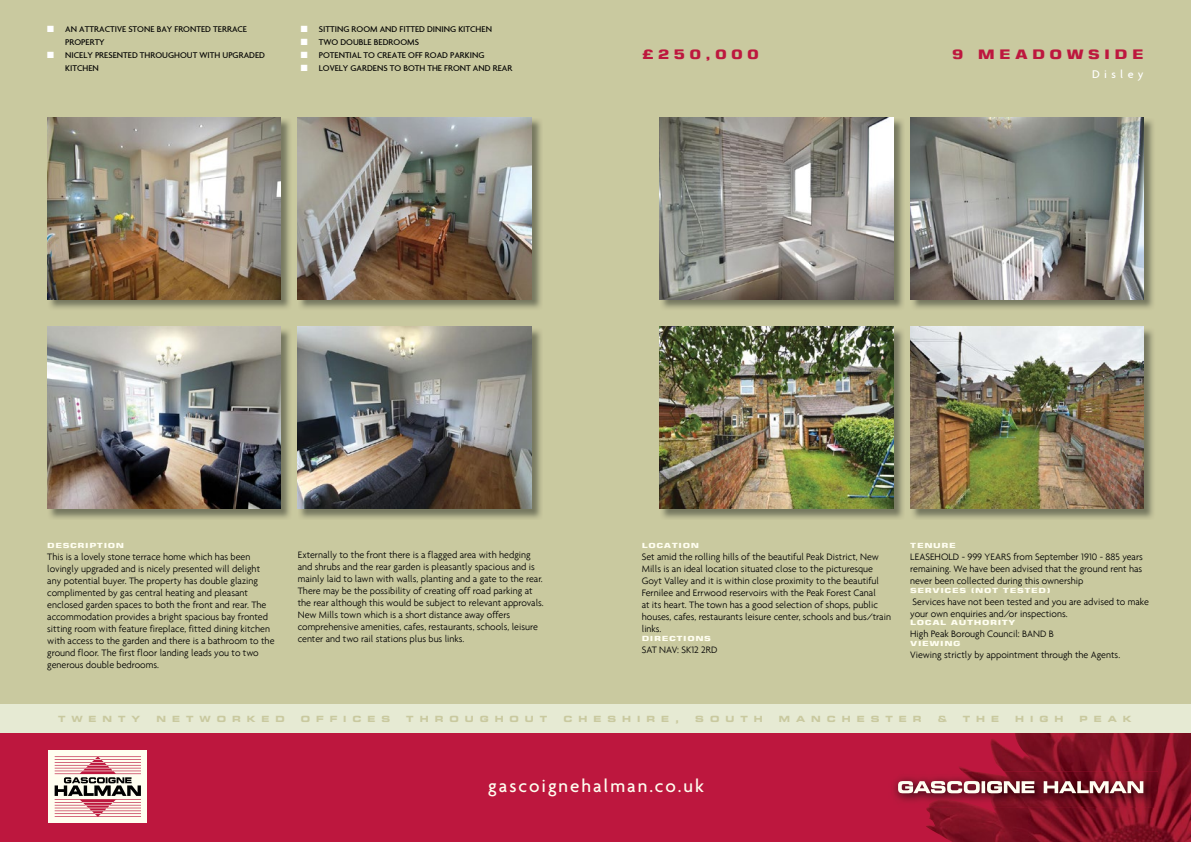
<style>
.page{position:relative;width:1191px;height:842px;background:#fff}
.page>*{position:absolute;margin:0;border:0;box-sizing:border-box;transform-origin:0 0}
.t1{font:500 19px "Agenda";letter-spacing:.1em;color:#fffef0}
.t2{font:700 13px "Square 721 BT";letter-spacing:.255em;color:#bd173e;scale:1.3 1}
.t3{font:500 12px "Agenda";letter-spacing:.36em;color:#fff}
.t4{font:300 10px/12px "Agenda";color:#000}
.t5{font:500 9px/13px "Agenda";color:#000}
.t6{font:700 expanded 8.5px "Square 721 BT";letter-spacing:.705em;color:#c9c99f}
.t7{font:700 7px "Square 721 BT";letter-spacing:.06em;color:#fffef0;scale:1.4 1}
.s1{color:#fff}
</style>
<div class="page">
<div style="left:0;top:723px;width:1191px;height:119px;background:#bd173e"></div>
<img style="left:926px;top:733px;width:254px;height:93px">
<img style="left:894px;top:777px;width:32px;height:25px">
<img style="left:926px;top:771px;width:232px;height:37px">
<svg style="left:898px;top:781px;width:81px;height:12px"></svg>
<svg style="left:981px;top:781px;width:4px;height:12px"></svg>
<svg style="left:987px;top:781px;width:47px;height:12px"></svg>
<svg style="left:1043px;top:781px;width:100px;height:12px"></svg>
<div style="left:0;top:0;width:1191px;height:706px;background:#c9c99f"></div>
<div style="left:0;top:705px;width:1191px;height:28px;background:#e6ead3"></div>
<div style="left:49px;top:750px;width:98px;height:73px;background:#fffef0"></div>
<svg style="left:55px;top:756px;width:86px;height:61px"></svg>
<img style="left:48px;top:119px;width:242px;height:190px">
<img style="left:47px;top:118px;width:234px;height:181px">
<img style="left:298px;top:118px;width:243px;height:191px">
<img style="left:298px;top:118px;width:233px;height:181px">
<img style="left:48px;top:329px;width:242px;height:190px">
<img style="left:47px;top:327px;width:234px;height:181px">
<img style="left:298px;top:328px;width:243px;height:191px">
<img style="left:298px;top:327px;width:233px;height:181px">
<img style="left:911px;top:118px;width:242px;height:191px">
<img style="left:910px;top:118px;width:233px;height:181px">
<img style="left:660px;top:118px;width:243px;height:191px">
<img style="left:660px;top:118px;width:233px;height:181px">
<img style="left:911px;top:328px;width:242px;height:191px">
<img style="left:910px;top:327px;width:233px;height:181px">
<img style="left:660px;top:328px;width:243px;height:191px">
<img style="left:660px;top:327px;width:233px;height:181px">
<p class="t5" style="left:65px;top:22px;width:183px;text-indent:-18px"><span class="s1">■</span> AN ATTRACTIVE STONE BAY FRONTED TERRACE<br>PROPERTY</p>
<p class="t5" style="left:65px;top:48px;width:201px;text-indent:-18px"><span class="s1">■</span> NICELY PRESENTED THROUGHOUT WITH UPGRADED<br>KITCHEN</p>
<p class="t5" style="left:301px;top:22px;width:193px"><span class="s1">■</span> SITTING ROOM AND FITTED DINING KITCHEN</p>
<p class="t5" style="left:301px;top:35px;width:120px"><span class="s1">■</span> TWO DOUBLE BEDROOMS</p>
<p class="t5" style="left:301px;top:48px;width:185px"><span class="s1">■</span> POTENTIAL TO CREATE OFF ROAD PARKING</p>
<p class="t5" style="left:301px;top:61px;width:213px"><span class="s1">■</span> LOVELY GARDENS TO BOTH THE FRONT AND REAR</p>
<h2 class="t2" style="left:642px;top:47px;width:91px">£250,000</h2>
<h2 class="t2" style="left:951px;top:47px;width:149px">9 MEADOWSIDE</h2>
<p class="t3" style="left:1092px;top:67px;width:53px">Disley</p>
<p class="t7" style="left:47px;top:542px;width:56px">DESCRIPTION</p>
<p class="t4" style="left:47px;top:551px;width:229px">This is a lovely stone terrace home which has been lovingly upgraded and is nicely presented will delight any potential buyer. The property has double glazing complimented by gas central heating and pleasant enclosed garden spaces to both the front and rear. The accommodation provides a bright spacious bay fronted sitting room with feature fireplace, fitted dining kitchen with access to the garden and there is a bathroom to the ground floor. The first floor landing leads you to two generous double bedrooms.</p>
<p class="t4" style="left:298px;top:549px;width:247px">Externally to the front there is a flagged area with hedging and shrubs and the rear garden is pleasantly spacious and is mainly laid to lawn with walls, planting and a gate to the rear.<br>There may be the possibility of creating off road parking at the rear although this would be subject to relevant approvals.<br>New Mills town which is a short distance away offers comprehensive amenities, cafes, restaurants, schools, leisure center and two rail stations plus bus links.</p>
<p class="t7" style="left:642px;top:542px;width:42px">LOCATION</p>
<p class="t4" style="left:642px;top:551px;width:251px">Set amid the rolling hills of the beautiful Peak District, New Mills is an ideal location situated close to the picturesque Goyt Valley and it is within close proximity to the beautiful Fernilee and Errwood reservoirs with the Peak Forest Canal<br>at its heart. The town has a good selection of shops, public houses, cafes, restaurants leisure center, schools and bus/train links.</p>
<p class="t7" style="left:642px;top:634px;width:51px">DIRECTIONS</p>
<p class="t4" style="left:642px;top:643px;width:77px">SAT NAV: SK12 2RD</p>
<p class="t7" style="left:910px;top:542px;width:34px">TENURE</p>
<p class="t4" style="left:910px;top:551px;width:234px;text-align:justify">LEASEHOLD - 999 YEARS from September 1910 - 885 years remaining. We have been advised that the ground rent has never been collected during this ownership</p>
<p class="t7" style="left:910px;top:586px;width:102px">SERVICES (NOT TESTED)</p>
<p class="t4" style="left:910px;top:595px;width:240px">Services have not been tested and you are advised to make your own enquiries and/or inspections.</p>
<p class="t7" style="left:910px;top:618px;width:77px">LOCAL AUTHORITY</p>
<p class="t4" style="left:910px;top:628px;width:145px">High Peak Borough Council: BAND B</p>
<p class="t7" style="left:910px;top:639px;width:37px">VIEWING</p>
<p class="t4" style="left:910px;top:648px;width:211px">Viewing strictly by appointment through the Agents.</p>
<p class="t6" style="left:58px;top:714px;width:84px">TWENTY</p>
<p class="t6" style="left:156px;top:714px;width:130px">NETWORKED</p>
<p class="t6" style="left:301px;top:714px;width:91px">OFFICES</p>
<p class="t6" style="left:406px;top:714px;width:143px">THROUGHOUT</p>
<p class="t6" style="left:563px;top:714px;width:117px">CHESHIRE,</p>
<p class="t6" style="left:695px;top:714px;width:69px">SOUTH</p>
<p class="t6" style="left:779px;top:714px;width:144px">MANCHESTER</p>
<p class="t6" style="left:937px;top:714px;width:10px">&amp;</p>
<p class="t6" style="left:962px;top:714px;width:38px">THE</p>
<p class="t6" style="left:1015px;top:714px;width:50px">HIGH</p>
<p class="t6" style="left:1079px;top:714px;width:54px">PEAK</p>
<h1 class="t1" style="left:488px;top:774px;width:217px">gascoignehalman.co.uk</h1>
</div>
